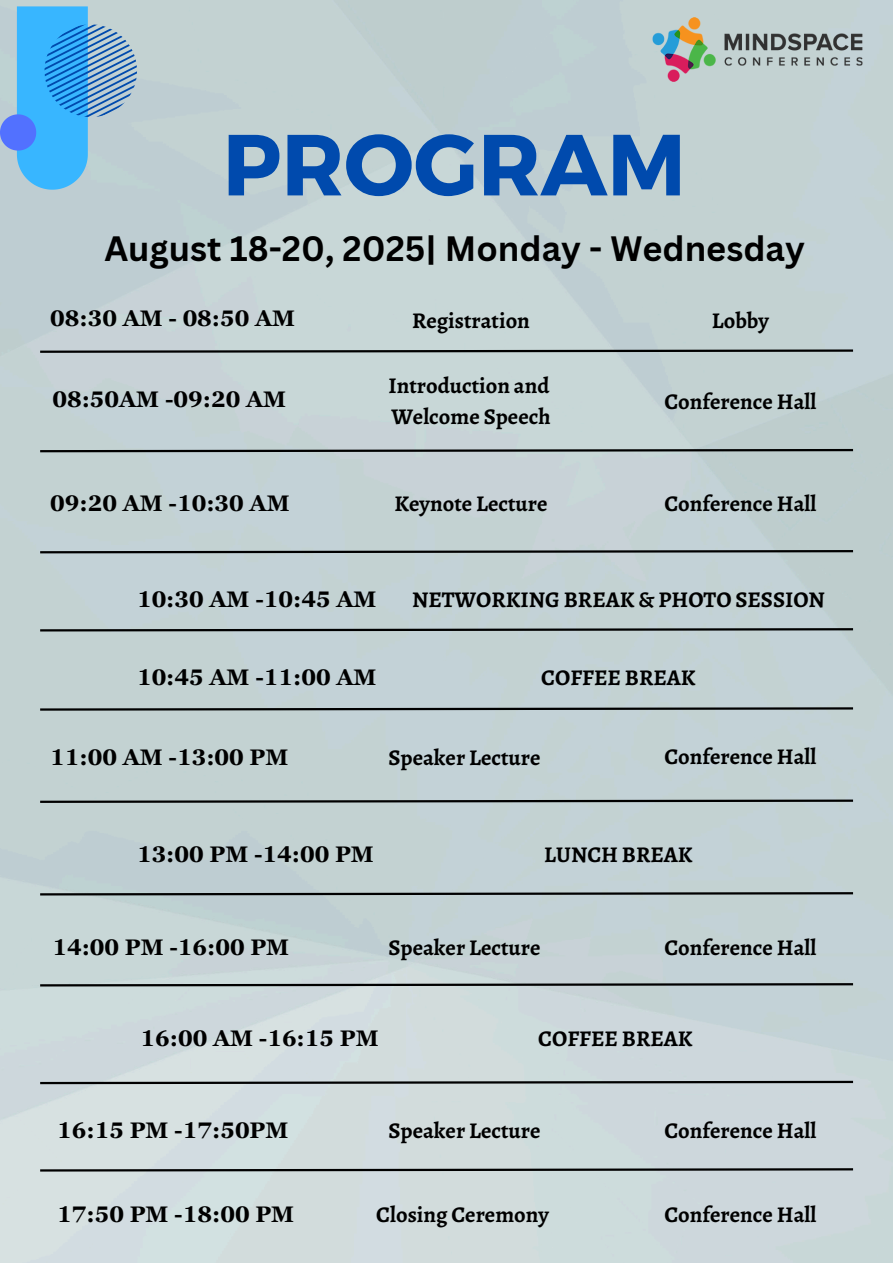
<style>
.page{position:relative;width:893px;height:1263px;background:#fff}
.page>*{position:absolute;margin:0;border:0;box-sizing:border-box;transform-origin:0 0}
.t1{font:700 86.47px "Montserrat";color:#004aad}
.t2{font:700 34.28px "Canva Sans";color:#000}
.t3{font:700 22.5px "Alegreya";color:#000}
.t4{font:700 22.5px "Georgia Pro";color:#000}
</style>
<div class="page">
<svg style="left:0;top:6px;width:137px;height:184px;background:#6fb4e3"></svg>
<img style="left:647px;top:15px;width:220px;height:69px">
<svg style="left:38px;top:448px;width:817px;height:5px;background:#6b7374"></svg>
<svg style="left:38px;top:348px;width:817px;height:6px;background:#7b8485"></svg>
<svg style="left:38px;top:549px;width:817px;height:5px;background:#6b7374"></svg>
<svg style="left:38px;top:627px;width:817px;height:6px;background:#798384"></svg>
<svg style="left:38px;top:706px;width:817px;height:6px;background:#798384"></svg>
<svg style="left:38px;top:798px;width:817px;height:6px;background:#798384"></svg>
<svg style="left:38px;top:891px;width:817px;height:6px;background:#798284"></svg>
<svg style="left:38px;top:982px;width:817px;height:5px;background:#6e7677"></svg>
<svg style="left:38px;top:1080px;width:817px;height:5px;background:#727879"></svg>
<svg style="left:38px;top:1167px;width:817px;height:6px;background:#82898a"></svg>
<p class="t1" style="left:223px;top:108px;width:465px">PROGRAM</p>
<h1 class="t2" style="left:104px;top:225px;width:702px">August 18-20, 2025| Monday - Wednesday</h1>
<h2 class="t4" style="left:50px;top:305px;width:246px">08:30 AM - 08:50 AM</h2>
<h3 class="t3" style="left:412px;top:305px;width:119px">Registration</h3>
<p class="t3" style="left:712px;top:305px;width:59px">Lobby</p>
<p class="t4" style="left:52px;top:386px;width:235px">08:50AM -09:20 AM</p>
<h3 class="t3" style="left:388px;top:370px;width:162px">Introduction and</h3>
<p class="t3" style="left:391px;top:401px;width:161px">Welcome Speech</p>
<p class="t3" style="left:664px;top:386px;width:153px">Conference Hall</p>
<p class="t4" style="left:50px;top:491px;width:241px">09:20 AM -10:30 AM</p>
<h3 class="t3" style="left:394px;top:488px;width:155px">Keynote Lecture</h3>
<p class="t3" style="left:664px;top:488px;width:153px">Conference Hall</p>
<p class="t4" style="left:137px;top:586px;width:241px">10:30 AM -10:45 AM</p>
<h3 class="t3" style="left:412px;top:584px;width:414px">NETWORKING BREAK &amp; PHOTO SESSION</h3>
<h3 class="t4" style="left:137px;top:664px;width:241px">10:45 AM -11:00 AM</h3>
<h3 class="t3" style="left:541px;top:662px;width:156px">COFFEE BREAK</h3>
<h3 class="t4" style="left:50px;top:744px;width:240px">11:00 AM -13:00 PM</h3>
<h3 class="t3" style="left:388px;top:742px;width:154px">Speaker Lecture</h3>
<p class="t3" style="left:664px;top:741px;width:153px">Conference Hall</p>
<p class="t4" style="left:137px;top:841px;width:238px">13:00 PM -14:00 PM</p>
<h3 class="t3" style="left:544px;top:839px;width:150px">LUNCH BREAK</h3>
<h3 class="t4" style="left:52px;top:934px;width:238px">14:00 PM -16:00 PM</h3>
<h3 class="t3" style="left:388px;top:932px;width:154px">Speaker Lecture</h3>
<p class="t3" style="left:664px;top:932px;width:153px">Conference Hall</p>
<p class="t4" style="left:140px;top:1025px;width:240px">16:00 AM -16:15 PM</p>
<h3 class="t3" style="left:538px;top:1023px;width:156px">COFFEE BREAK</h3>
<h3 class="t4" style="left:57px;top:1117px;width:233px">16:15 PM -17:50PM</h3>
<h3 class="t3" style="left:388px;top:1115px;width:154px">Speaker Lecture</h3>
<p class="t3" style="left:664px;top:1115px;width:153px">Conference Hall</p>
<p class="t4" style="left:57px;top:1201px;width:238px">17:50 PM -18:00 PM</p>
<h3 class="t3" style="left:376px;top:1199px;width:174px">Closing Ceremony</h3>
<p class="t3" style="left:664px;top:1199px;width:153px">Conference Hall</p>
</div>
